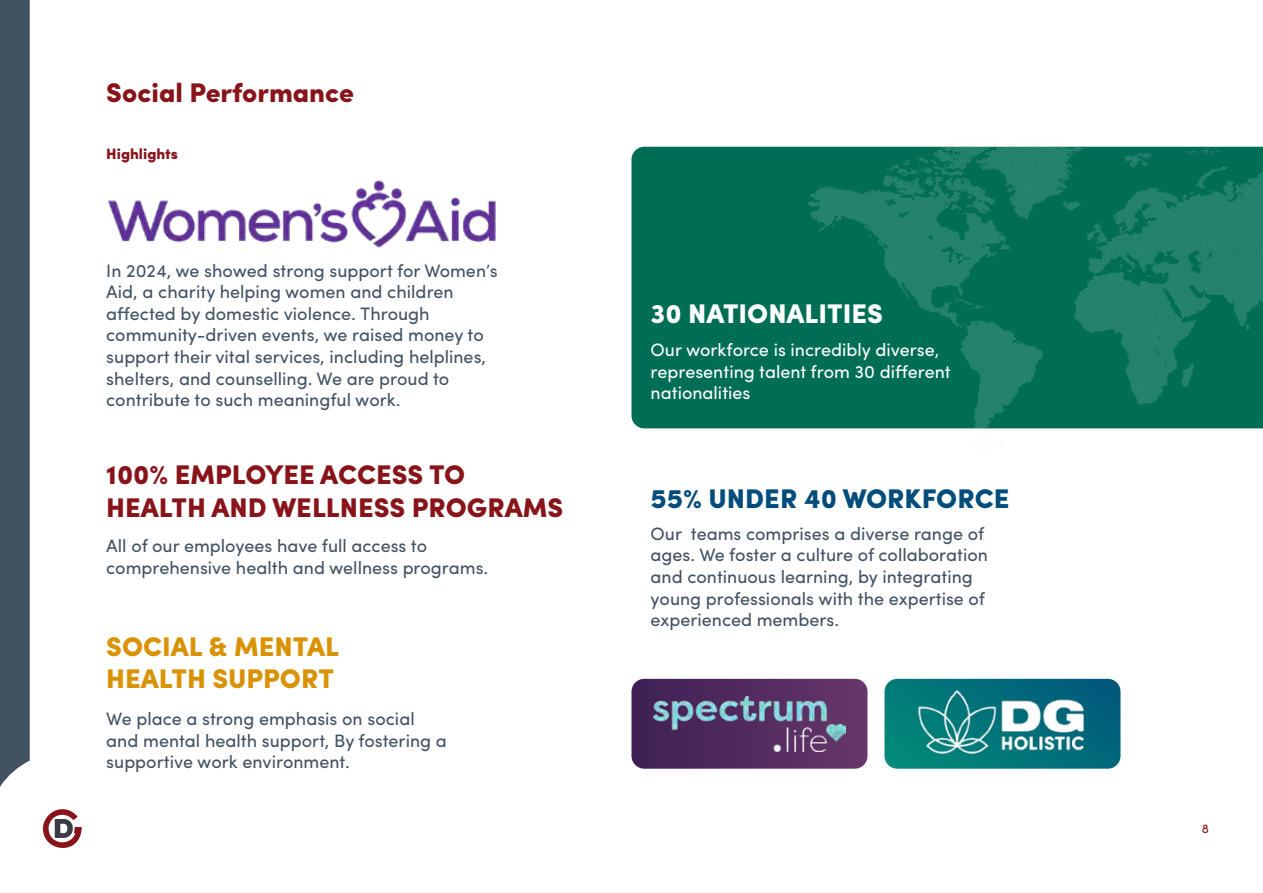
<style>
.page{position:relative;width:1263px;height:893px;background:#fff}
.page>*{position:absolute;margin:0;border:0;box-sizing:border-box;transform-origin:0 0}
.t1{font:900 27px/32.4px "Sofia Pro";color:#88141a}
.t2{font:900 27px/32.4px "Sofia Pro";color:#d99204}
.t3{font:900 27px "Sofia Pro";color:#004d7c}
.t4{font:900 27px "Sofia Pro";color:#fff}
.t5{font:18px/21.6px "Sofia Pro";color:#435263}
.t6{font:18px/21.6px "Sofia Pro";color:#fff}
.t7{font:900 15px "Sofia Pro";color:#88141a}
.t8{font:12.75px "Sofia Pro";color:#88141a}
</style>
<div class="page">
<svg style="left:42px;top:809px;width:40px;height:39px"></svg>
<svg style="left:631px;top:679px;width:236px;height:90px;background:#563063"></svg>
<img style="left:654px;top:696px;width:191px;height:55px">
<img style="left:884px;top:679px;width:236px;height:90px">
<img style="left:915px;top:689px;width:175px;height:64px">
<div style="left:631px;top:147px;width:127px;height:281px;background:#006e55"></div>
<img style="left:758px;top:144px;width:505px;height:287px">
<img style="left:107px;top:180px;width:389px;height:68px">
<div style="left:0;top:0;width:30px;height:787px;background:#435263"></div>
<h1 class="t1" style="left:106px;top:74px;width:249px">Social Performance</h1>
<p class="t7" style="left:106px;top:142px;width:73px">Highlights</p>
<p class="t5" style="left:106px;top:258px;width:393px">In 2024, we showed strong support for Women’s Aid, a charity helping women and children affected by domestic violence. Through community-driven events, we raised money to support their vital services, including helplines, shelters, and counselling. We are proud to contribute to such meaningful work.</p>
<h1 class="t1" style="left:106px;top:457px;width:458px">100% EMPLOYEE ACCESS TO<br>HEALTH AND WELLNESS PROGRAMS</h1>
<p class="t5" style="left:106px;top:534px;width:384px">All of our employees have full access to comprehensive health and wellness programs.</p>
<h1 class="t2" style="left:106px;top:628px;width:234px">SOCIAL &amp; MENTAL<br>HEALTH SUPPORT</h1>
<p class="t5" style="left:106px;top:707px;width:342px">We place a strong emphasis on social and mental health support, By fostering a supportive work environment.</p>
<h1 class="t4" style="left:651px;top:292px;width:234px">30 NATIONALITIES</h1>
<p class="t6" style="left:651px;top:338px;width:302px">Our workforce is incredibly diverse, representing talent from 30 different nationalities</p>
<h1 class="t3" style="left:651px;top:477px;width:360px">55% UNDER 40 WORKFORCE</h1>
<p class="t5" style="left:651px;top:521px;width:339px">Our teams comprises a diverse range of ages. We foster a culture of collaboration and continuous learning, by integrating young professionals with the expertise of experienced members.</p>
<p class="t8" style="left:1202px;top:819px;width:9px">8</p>
</div>
